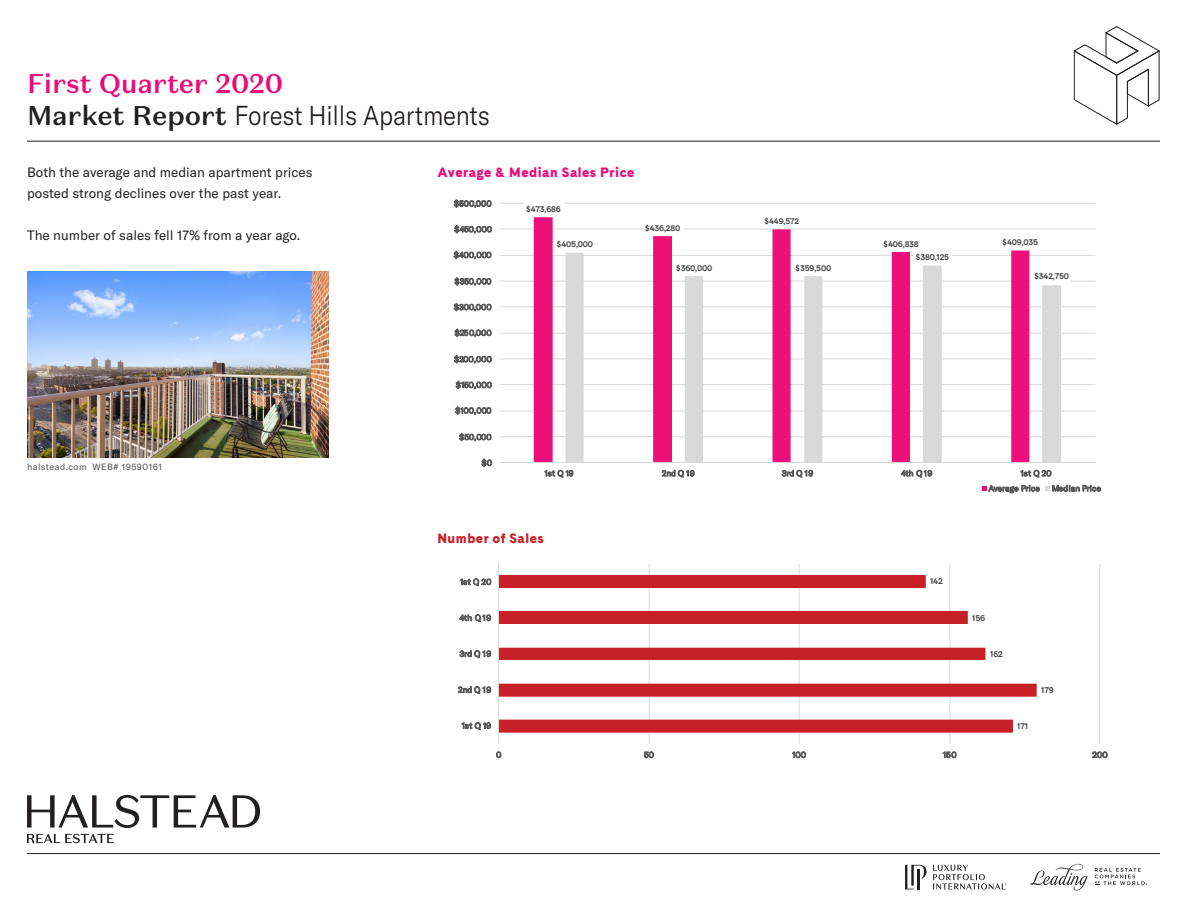
<style>
.page{position:relative;width:1188px;height:918px;background:#fff}
.page>*{position:absolute;margin:0;border:0;box-sizing:border-box;transform-origin:0 0}
.t1{font:300 27px "GT America";letter-spacing:-.01em;color:#231f20;scale:.9 1}
.t2{font:500 27px "Domaine Sans Text";letter-spacing:-.01em;color:#ed0978}
.t3{font:13.5px/21px "GT America";color:#231f20}
.t4{font:900 13.5px "Cadiz";letter-spacing:.04em;color:#ed0978}
.t5{font:900 13.5px "Cadiz";letter-spacing:.04em;color:#c82028}
.Photo_Caption_Gray{font:9px "GT America";letter-spacing:.05em;color:#4b4c4d}
.t6{font:700 8.4px "Cadiz";letter-spacing:-.02em;color:#404040}
.t7{font:700 8.25px "Cadiz";letter-spacing:-.03em;color:#404040}
.t8{font:8.25px "GT America";letter-spacing:.005em;color:#595959}
.t9{font:8.1px/15.1px "GT America";color:#595959}
.s1{font-family:"Domaine Sans Text";font-weight:500}
</style>
<div class="page">
<svg style="left:27px;top:834px;width:87px;height:9px"></svg>
<svg style="left:27px;top:795px;width:233px;height:33px"></svg>
<svg style="left:1073px;top:26px;width:87px;height:99px"></svg>
<hr style="left:27px;top:141px;width:1133px;height:1px;background:#231f20">
<hr style="left:27px;top:853px;width:1133px;height:1px;background:#231f20">
<img style="left:27px;top:272px;width:301px;height:185px">
<svg style="left:905px;top:865px;width:21px;height:24px"></svg>
<hr style="left:918px;top:869px;width:2px;height:20px;background:#231f20">
<svg style="left:933px;top:865px;width:74px;height:25px"></svg>
<svg style="left:1030px;top:864px;width:58px;height:26px"></svg>
<svg style="left:1095px;top:868px;width:52px;height:17px"></svg>
<hr style="left:499px;top:436px;width:596px;height:1px;background:#d9d9d9">
<hr style="left:499px;top:411px;width:596px;height:1px;background:#d9d9d9">
<hr style="left:499px;top:384px;width:596px;height:1px;background:#d9d9d9">
<hr style="left:499px;top:359px;width:596px;height:1px;background:#d9d9d9">
<hr style="left:499px;top:333px;width:596px;height:1px;background:#d9d9d9">
<hr style="left:499px;top:307px;width:596px;height:1px;background:#d9d9d9">
<hr style="left:499px;top:281px;width:596px;height:1px;background:#d9d9d9">
<hr style="left:499px;top:255px;width:596px;height:1px;background:#d9d9d9">
<hr style="left:499px;top:229px;width:596px;height:1px;background:#d9d9d9">
<hr style="left:499px;top:203px;width:596px;height:1px;background:#d9d9d9">
<svg style="left:534px;top:217px;width:495px;height:245px"></svg>
<svg style="left:565px;top:253px;width:496px;height:209px"></svg>
<hr style="left:499px;top:462px;width:596px;height:1px;background:#d9d9d9">
<div style="left:524px;top:203px;width:39px;height:12px;background:#fff"></div>
<div style="left:643px;top:223px;width:40px;height:11px;background:#fff"></div>
<div style="left:762px;top:216px;width:39px;height:11px;background:#fff"></div>
<div style="left:881px;top:238px;width:40px;height:12px;background:#fff"></div>
<div style="left:1000px;top:236px;width:40px;height:12px;background:#fff"></div>
<div style="left:554px;top:238px;width:41px;height:12px;background:#fff"></div>
<div style="left:674px;top:262px;width:40px;height:12px;background:#fff"></div>
<div style="left:793px;top:262px;width:40px;height:12px;background:#fff"></div>
<div style="left:913px;top:251px;width:39px;height:12px;background:#fff"></div>
<div style="left:1032px;top:271px;width:39px;height:12px;background:#fff"></div>
<svg style="left:982px;top:486px;width:4px;height:5px"></svg>
<svg style="left:1045px;top:486px;width:5px;height:5px"></svg>
<hr style="left:649px;top:564px;width:1px;height:180px;background:#d9d9d9">
<hr style="left:799px;top:564px;width:1px;height:180px;background:#d9d9d9">
<hr style="left:950px;top:564px;width:1px;height:180px;background:#d9d9d9">
<hr style="left:1100px;top:564px;width:1px;height:180px;background:#d9d9d9">
<svg style="left:499px;top:575px;width:538px;height:158px"></svg>
<hr style="left:498px;top:564px;width:1px;height:180px;background:#d9d9d9">
<p class="t2" style="left:27px;top:66px;width:258px">First Quarter 2020</p>
<p class="t1" style="left:27px;top:100px;width:516px"><span class="s1">Market Report</span> Forest Hills Apartments</p>
<p class="t3" style="left:27px;top:162px;width:287px">Both the average and median apartment prices posted strong declines over the past year.</p>
<p class="t3" style="left:27px;top:225px;width:275px">The number of sales fell 17% from a year ago.</p>
<p class="t4" style="left:437px;top:163px;width:199px">Average &amp; Median Sales Price</p>
<p class="t9" style="left:454px;top:196px;width:39px">$500,000</p>
<p class="t7" style="left:526px;top:204px;width:37px">$473,686</p>
<p class="t7" style="left:764px;top:216px;width:37px">$449,572</p>
<p class="t7" style="left:645px;top:223px;width:37px">$436,280</p>
<p class="t9" style="left:454px;top:222px;width:39px">$450,000</p>
<p class="t7" style="left:557px;top:240px;width:38px">$405,000</p>
<p class="t7" style="left:883px;top:239px;width:37px">$406,838</p>
<p class="t7" style="left:1002px;top:237px;width:38px">$409,035</p>
<p class="t7" style="left:676px;top:263px;width:38px">$360,000</p>
<p class="t7" style="left:795px;top:263px;width:38px">$359,500</p>
<p class="t9" style="left:454px;top:247px;width:39px">$400,000</p>
<p class="t7" style="left:916px;top:252px;width:35px">$380,125</p>
<p class="t7" style="left:1034px;top:271px;width:37px">$342,750</p>
<p class="t9" style="left:454px;top:274px;width:39px">$350,000</p>
<p class="t9" style="left:454px;top:299px;width:39px">$300,000</p>
<p class="t9" style="left:455px;top:325px;width:39px">$250,000</p>
<p class="t9" style="left:454px;top:352px;width:39px">$200,000</p>
<p class="t9" style="left:456px;top:377px;width:38px">$150,000</p>
<p class="t9" style="left:455px;top:403px;width:38px">$100,000</p>
<p class="Photo_Caption_Gray" style="left:27px;top:461px;width:136px">halstead.com WEB# 19590161</p>
<p class="t9" style="left:459px;top:429px;width:34px">$50,000</p>
<p class="t9" style="left:482px;top:455px;width:12px">$0</p>
<p class="t9" style="left:545px;top:466px;width:30px">1st Q 19</p>
<p class="t9" style="left:662px;top:466px;width:34px">2nd Q 19</p>
<p class="t9" style="left:782px;top:466px;width:33px">3rd Q 19</p>
<p class="t9" style="left:901px;top:466px;width:33px">4th Q 19</p>
<p class="t9" style="left:989px;top:466px;width:65px;text-indent:32px">1st Q 20<br>Average Price</p>
<p class="t9" style="left:1052px;top:481px;width:51px">Median Price</p>
<p class="t5" style="left:437px;top:530px;width:108px">Number of Sales</p>
<p class="t8" style="left:460px;top:577px;width:33px">1st Q 20</p>
<p class="t6" style="left:930px;top:576px;width:14px">142</p>
<p class="t8" style="left:460px;top:613px;width:33px">4th Q 19</p>
<p class="t6" style="left:972px;top:613px;width:15px">156</p>
<p class="t8" style="left:460px;top:649px;width:33px">3rd Q 19</p>
<p class="t6" style="left:990px;top:649px;width:14px">162</p>
<p class="t8" style="left:458px;top:685px;width:35px">2nd Q 19</p>
<p class="t6" style="left:1041px;top:685px;width:14px">179</p>
<p class="t8" style="left:462px;top:721px;width:31px">1st Q 19</p>
<p class="t6" style="left:1017px;top:721px;width:12px">171</p>
<p class="t8" style="left:496px;top:750px;width:7px">0</p>
<p class="t8" style="left:644px;top:750px;width:11px">50</p>
<p class="t8" style="left:792px;top:750px;width:15px">100</p>
<p class="t8" style="left:943px;top:750px;width:15px">150</p>
<p class="t8" style="left:1092px;top:750px;width:17px">200</p>
</div>
